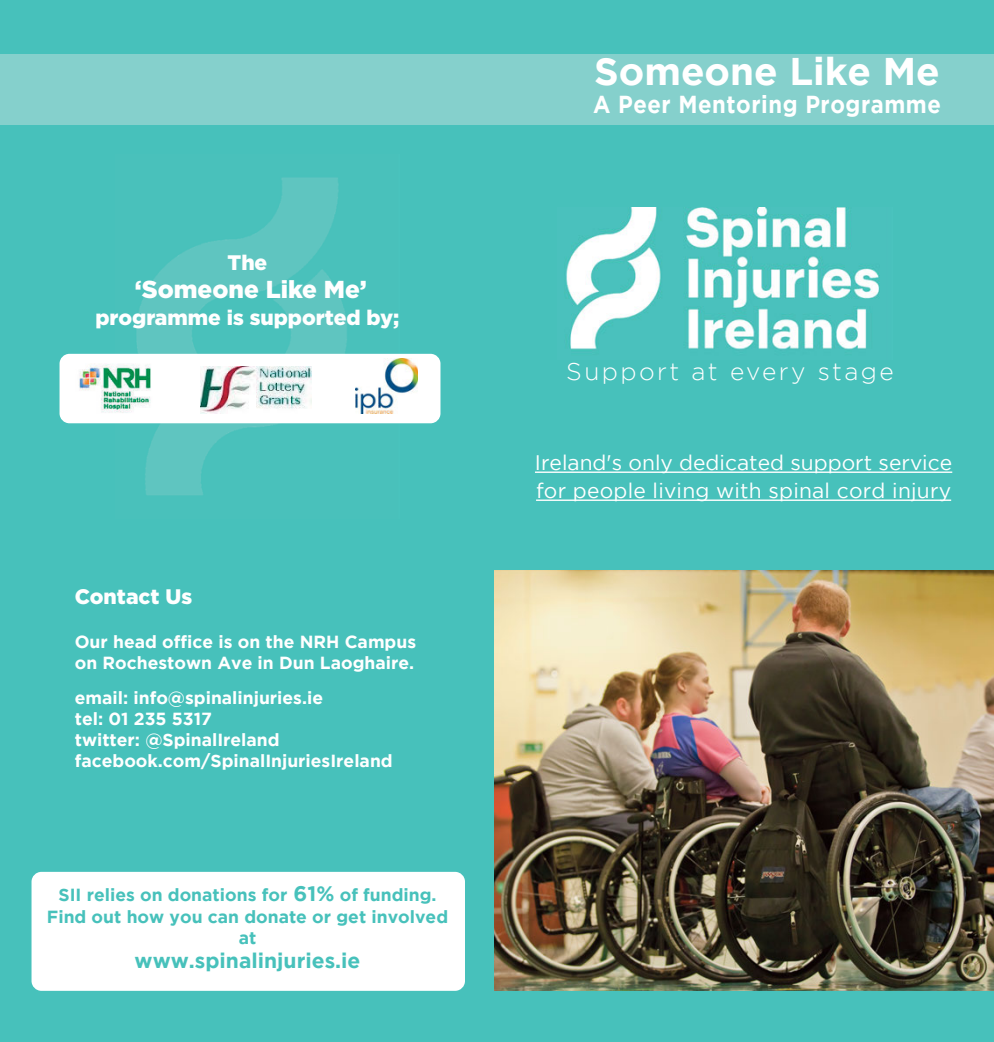
<style>
.page{position:relative;width:994px;height:1042px;background:#47c1bb}
.page>*{position:absolute;margin:0;border:0;box-sizing:border-box;transform-origin:0 0}
.t1{font:700 38.5px "Gotham";color:#fff}
.t2{font:700 24.5px "Gotham";letter-spacing:.025em;color:#fff;scale:.9 1}
.t3{font:300 24.5px "Gotham";letter-spacing:.1em;color:#fff}
.t4{font:900 24.5px "Gotham";color:#fff}
.t5{font:21px/28px "Gotham";color:#fff}
.t6{font:900 21px "Gotham";color:#fff}
.t7{font:700 21px "Gotham";color:#47c1bb}
.t8{font:700 17.5px/21px "Gotham";color:#fff}
.t9{font:700 17.5px/22.6px "Gotham";color:#47c1bb;text-align:center}
.s1{font-size:21px}
</style>
<div class="page">
<img style="left:566px;top:208px;width:314px;height:142px">
<img style="left:115px;top:177px;width:284px;height:319px">
<img style="left:494px;top:570px;width:500px;height:421px">
<div style="left:0;top:54px;width:994px;height:70px;background:#85d0cc"></div>
<hr style="left:535px;top:471px;width:417px;height:2px;background:#fff">
<hr style="left:536px;top:499px;width:415px;height:2px;background:#fff">
<div style="left:60px;top:354px;width:380px;height:69px;background:#fff;border-radius:10px"></div>
<div style="left:32px;top:872px;width:433px;height:119px;background:#fff;border-radius:10px"></div>
<img style="left:356px;top:359px;width:62px;height:54px">
<img style="left:79px;top:364px;width:72px;height:49px">
<img style="left:200px;top:366px;width:111px;height:47px">
<p class="t6" style="left:227px;top:250px;width:41px">The</p>
<h2 class="t4" style="left:135px;top:275px;width:233px">‘Someone Like Me’</h2>
<p class="t6" style="left:95px;top:305px;width:305px">programme is supported by;</p>
<p class="t6" style="left:75px;top:585px;width:119px">Contact Us</p>
<p class="t8" style="left:75px;top:632px;width:343px">Our head office is on the NRH Campus on Rochestown Ave in Dun Laoghaire.</p>
<p class="t8" style="left:75px;top:688px;width:319px">email: info@spinalinjuries.ie<br>tel: 01 235 5317<br>twitter: @SpinalIreland facebook.com/SpinalInjuriesIreland</p>
<p class="t9" style="left:47px;top:883px;width:403px">SII relies on donations for <span class="s1">61%</span> of funding.<br>Find out how you can donate or get involved</p>
<p class="t9" style="left:239px;top:927px;width:19px">at</p>
<p class="t7" style="left:135px;top:951px;width:227px">www.spinalinjuries.ie</p>
<h1 class="t1" style="left:594px;top:54px;width:347px">Someone Like Me</h1>
<h2 class="t2" style="left:593px;top:94px;width:388px">A Peer Mentoring Programme</h2>
<h2 class="t3" style="left:566px;top:358px;width:329px">Support at every stage</h2>
<p class="t5" style="left:535px;top:450px;width:419px">Ireland's only dedicated support service for people living with spinal cord injury</p>
</div>
